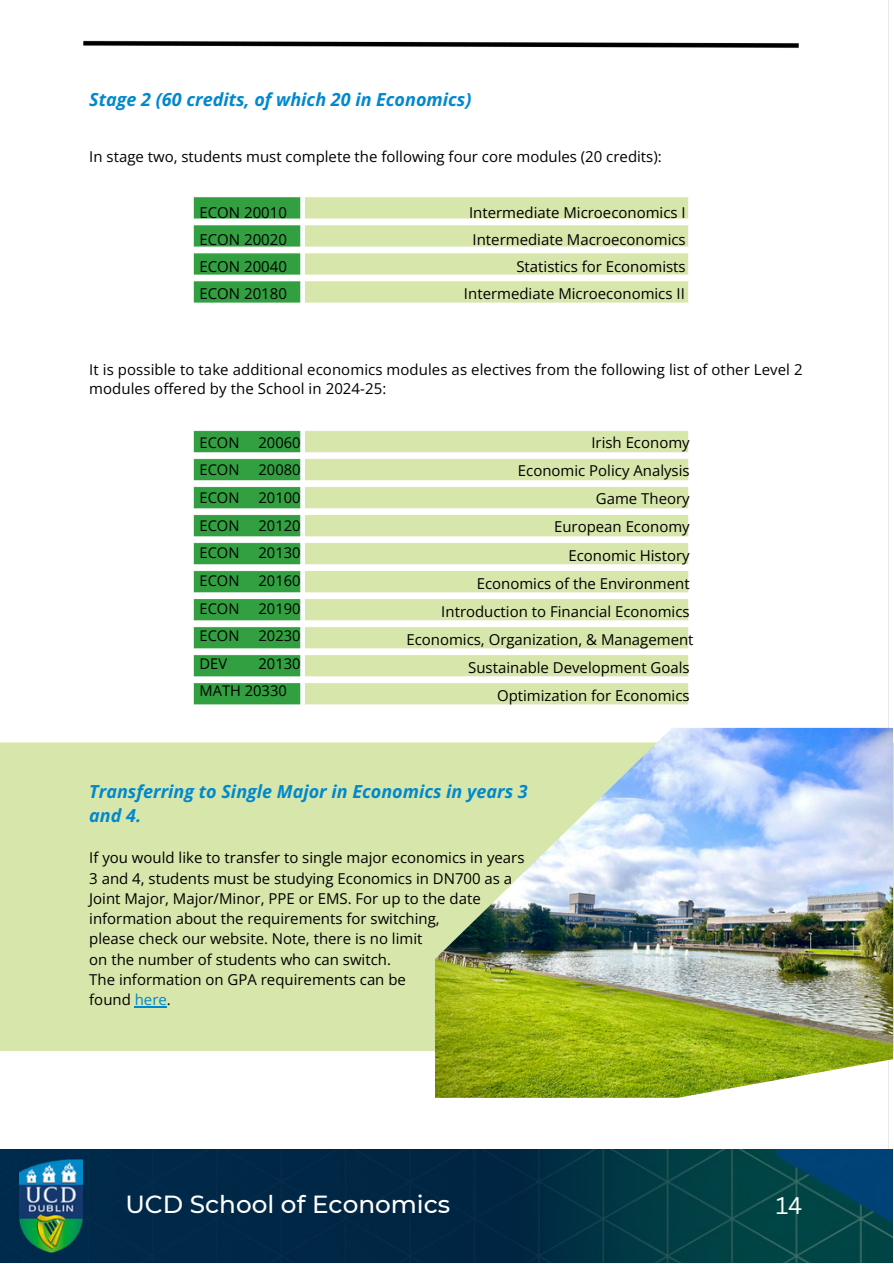
<style>
.page{position:relative;width:894px;height:1264px;background:#fff}
.page>*{position:absolute;margin:0;border:0;box-sizing:border-box;transform-origin:0 0}
.t1{font:500 24.75px "Montserrat";color:#fff}
.t2{font:23.4px "Canva Sans";color:#fff}
.t3{font:italic 700 18px/23.7px "Open Sans";color:#0088ce}
.t4{font:15px/27px "Open Sans";color:#000}
.t5{font:14.7px/27.6px "Open Sans";color:#000}
.s1{color:#0088ce}
</style>
<div class="page">
<img style="left:0;top:0;width:893px;height:1262px">
<img style="left:435px;top:728px;width:457px;height:369px">
<img style="left:0;top:1148px;width:892px;height:114px">
<img style="left:20px;top:1159px;width:63px;height:93px">
<hr style="left:135px;top:1006px;width:32px;height:1px;background:#0088ce">
<p class="t3" style="left:89px;top:87px;width:383px">Stage 2 (60 credits, of which 20 in Economics)</p>
<p class="t4" style="left:89px;top:142px;width:573px">In stage two, students must complete the following four core modules (20 credits):</p>
<p class="t4" style="left:199px;top:199px;width:89px;text-align:justify">ECON 20010<br>ECON 20020<br>ECON 20040<br>ECON 20180</p>
<p class="t4" style="left:464px;top:199px;width:223px;text-align:right">Intermediate Microeconomics I<br>Intermediate Macroeconomics<br>Statistics for Economists<br>Intermediate Microeconomics II</p>
<p class="t4" style="left:89px;top:359px;width:714px;line-height:19.2px">It is possible to take additional economics modules as electives from the following list of other Level 2 modules offered by the School in 2024-25:</p>
<p class="t5" style="left:199px;top:428px;width:41px">ECON</p>
<p class="t5" style="left:258px;top:428px;width:43px">20060</p>
<p class="t5" style="left:199px;top:456px;width:41px">ECON</p>
<p class="t5" style="left:258px;top:456px;width:43px">20080</p>
<p class="t5" style="left:199px;top:483px;width:41px">ECON</p>
<p class="t5" style="left:258px;top:483px;width:43px">20100</p>
<p class="t5" style="left:199px;top:511px;width:41px">ECON</p>
<p class="t5" style="left:258px;top:511px;width:43px">20120</p>
<p class="t5" style="left:199px;top:539px;width:41px">ECON</p>
<p class="t5" style="left:258px;top:539px;width:43px">20130</p>
<p class="t5" style="left:199px;top:566px;width:41px">ECON</p>
<p class="t5" style="left:258px;top:566px;width:43px">20160</p>
<p class="t5" style="left:199px;top:594px;width:41px">ECON</p>
<p class="t5" style="left:258px;top:594px;width:43px">20190</p>
<p class="t5" style="left:199px;top:621px;width:41px">ECON</p>
<p class="t5" style="left:258px;top:621px;width:43px">20230</p>
<p class="t5" style="left:199px;top:649px;width:29px">DEV</p>
<p class="t5" style="left:199px;top:649px;width:102px;text-indent:59px">20130<br>MATH 20330</p>
<p class="t4" style="left:591px;top:429px;width:100px">Irish Economy</p>
<p class="t4" style="left:518px;top:457px;width:173px">Economic Policy Analysis</p>
<p class="t4" style="left:595px;top:485px;width:95px">Game Theory</p>
<p class="t4" style="left:554px;top:513px;width:137px">European Economy</p>
<p class="t4" style="left:568px;top:541px;width:123px">Economic History</p>
<h2 class="t4" style="left:476px;top:569px;width:214px">Economics of the Environment</h2>
<p class="t4" style="left:441px;top:597px;width:250px">Introduction to Financial Economics</p>
<p class="t4" style="left:406px;top:625px;width:288px;line-height:28px;text-align:right">Economics, Organization, &amp; Management<br>Sustainable Development Goals</p>
<p class="t4" style="left:497px;top:682px;width:194px">Optimization for Economics</p>
<p class="t3" style="left:89px;top:779px;width:440px">Transferring to Single Major in Economics in years 3 and 4.</p>
<h3 class="t4" style="left:89px;top:847px;width:436px;line-height:20.2px">If you would like to transfer to single major economics in years 3 and 4, students must be studying Economics in DN700 as a Joint Major, Major/Minor, PPE or EMS. For up to the date information about the requirements for switching,</h3>
<p class="t4" style="left:89px;top:925px;width:334px">please check our website. Note, there is no limit</p>
<p class="t4" style="left:89px;top:945px;width:303px">on the number of students who can switch.</p>
<p class="t4" style="left:89px;top:965px;width:318px">The information on GPA requirements can be</p>
<p class="t4" style="left:89px;top:985px;width:83px">found <span class="s1">here</span>.</p>
<p class="t1" style="left:125px;top:1189px;width:326px">UCD School of Economics</p>
<h1 class="t2" style="left:775px;top:1188px;width:28px">14</h1>
</div>
